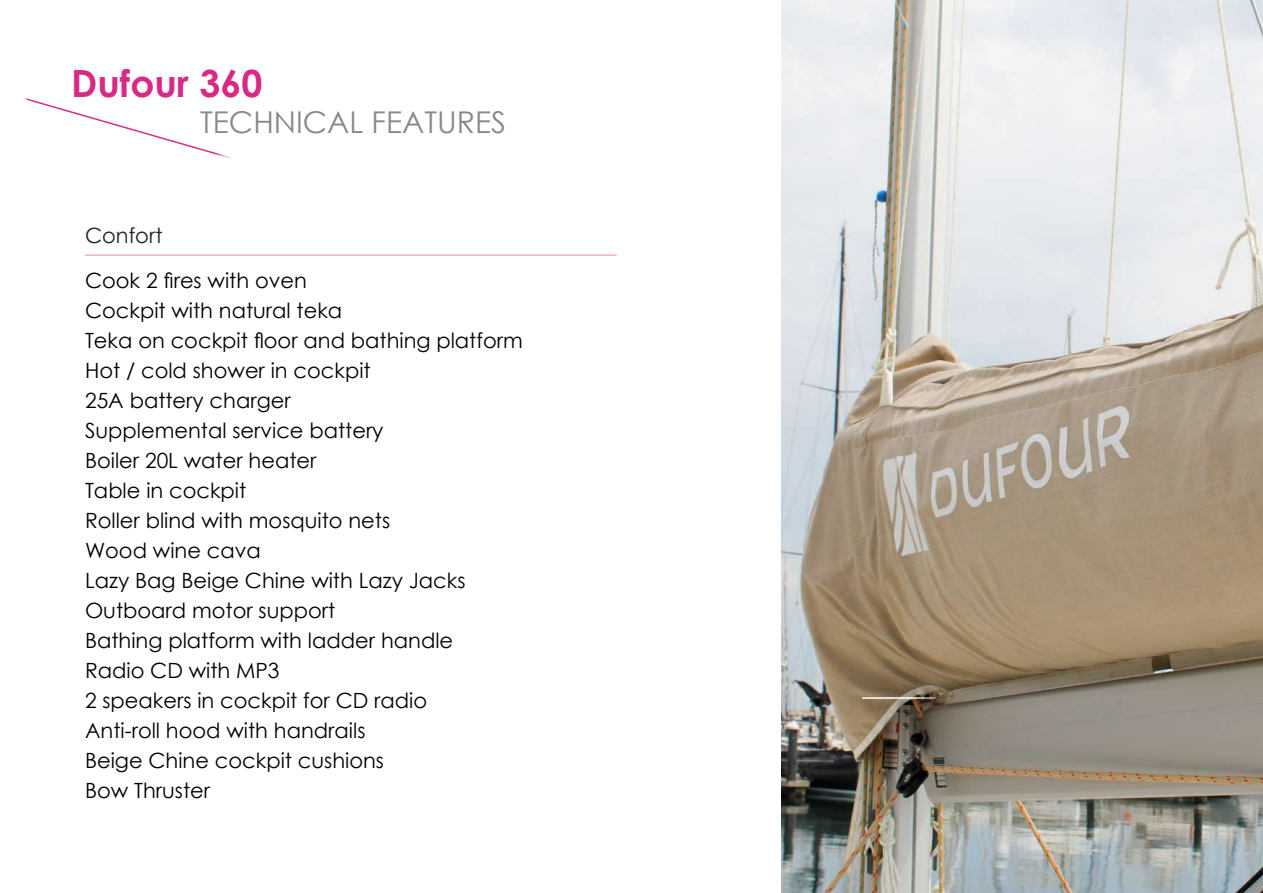
<style>
.page{position:relative;width:1263px;height:893px;background:#fff}
.page>*{position:absolute;margin:0;border:0;box-sizing:border-box;transform-origin:0 0}
.t1{font:700 37.5px "Century Gothic";color:#d82a84}
.t2{font:30px "Century Gothic";color:#86888b}
.t3{font:21px/30px "Century Gothic";color:#000001}
.t4{font:21px "Century Gothic";color:#231f20}
</style>
<div class="page">
<img style="left:781px;top:0;width:482px;height:893px">
<svg style="left:25px;top:98px;width:207px;height:61px"></svg>
<hr style="left:862px;top:697px;width:74px;height:2px;background:#fff">
<hr style="left:85px;top:254px;width:532px;height:2px;background:#d82a84">
<h1 class="t1" style="left:71px;top:54px;width:193px">Dufour 360</h1>
<h2 class="t2" style="left:200px;top:101px;width:307px">TECHNICAL FEATURES</h2>
<p class="t4" style="left:85px;top:221px;width:79px">Confort</p>
<p class="t3" style="left:85px;top:265px;width:439px">Cook 2 fires with oven<br>Cockpit with natural teka<br>Teka on cockpit floor and bathing platform<br>Hot / cold shower in cockpit<br>25A battery charger<br>Supplemental service battery<br>Boiler 20L water heater<br>Table in cockpit<br>Roller blind with mosquito nets<br>Wood wine cava<br>Lazy Bag Beige Chine with Lazy Jacks<br>Outboard motor support<br>Bathing platform with ladder handle<br>Radio CD with MP3<br>2 speakers in cockpit for CD radio<br>Anti-roll hood with handrails<br>Beige Chine cockpit cushions<br>Bow Thruster</p>
</div>
